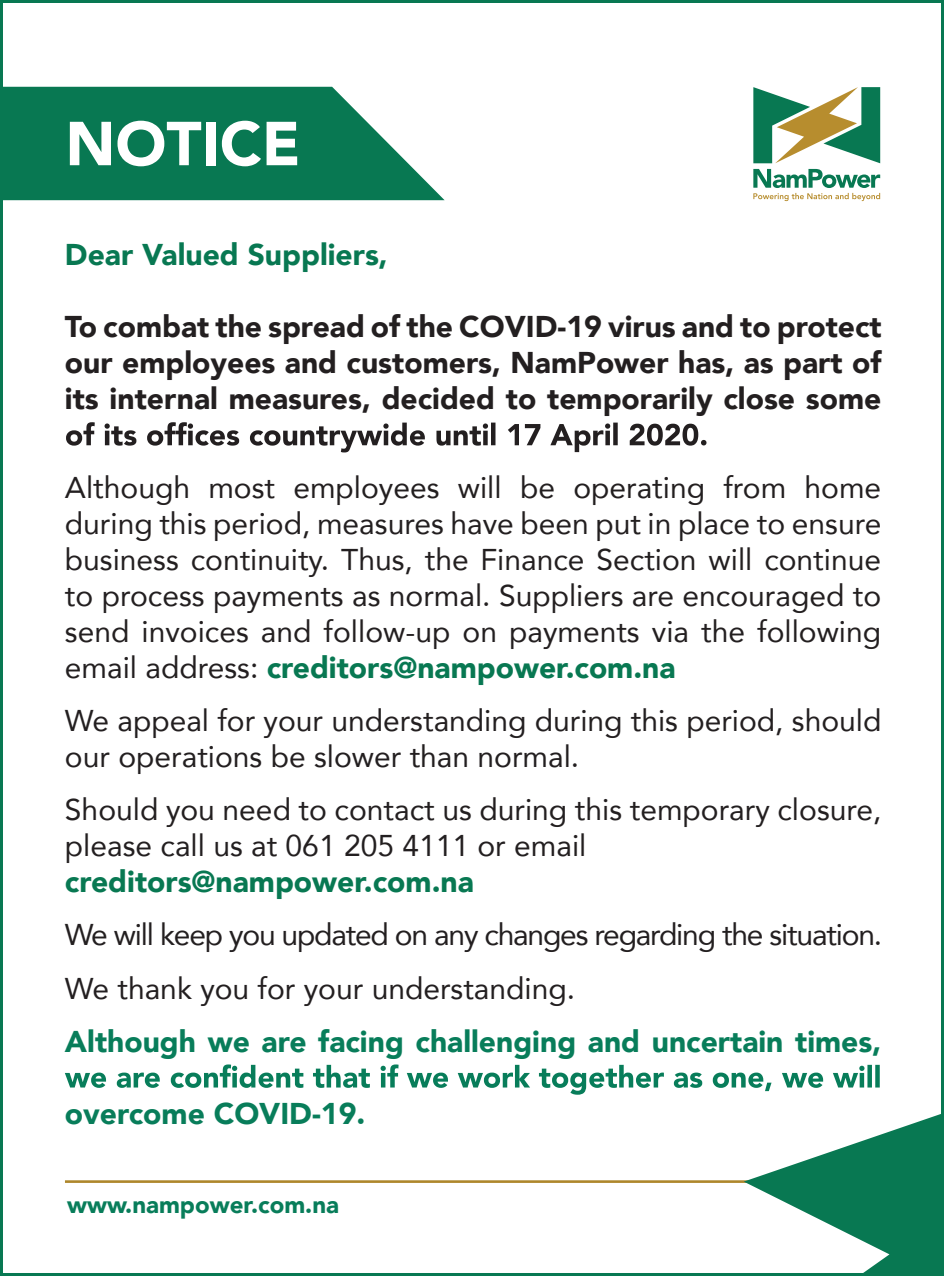
<style>
.page{position:relative;width:944px;height:1276px;background:#fff}
.page>*{position:absolute;margin:0;border:0;box-sizing:border-box;transform-origin:0 0}
.t1{font:900 61.2px "Avenir";color:#fff}
.t2{font:30px/36px "Avenir";color:#231f20}
.t3{font:900 30px/36px "Avenir";color:#231f20;text-align:justify}
.t4{font:30px/53.1px "Avenir";letter-spacing:-.04em;color:#231f20}
.t5{font:900 30px "Avenir";color:#087d5a}
.t6{font:900 30px "Avenir";color:#087852}
.t7{font:900 24px "Avenir";color:#087d5a}
.s1{font-weight:900;color:#087852}
</style>
<div class="page">
<svg style="left:753px;top:87px;width:127px;height:76px"></svg>
<svg style="left:753px;top:169px;width:127px;height:32px"></svg>
<svg style="left:66px;top:422px;width:640px;height:30px"></svg>
<svg style="left:65px;top:1064px;width:815px;height:30px"></svg>
<hr style="left:65px;top:1180px;width:779px;height:3px;background:#ae872c">
<svg style="left:744px;top:1113px;width:200px;height:163px"></svg>
<svg style="left:0;top:87px;width:445px;height:113px;background:#278968"></svg>
<h1 class="t1" style="left:65px;top:91px;width:236px">NOTICE</h1>
<p class="t6" style="left:65px;top:229px;width:324px">Dear Valued Suppliers,</p>
<p class="t3" style="left:65px;top:308px;width:818px">To combat the spread of the COVID-19 virus and to protect our employees and customers, NamPower has, as part of its internal measures, decided to temporarily close some</p>
<p class="t2" style="left:65px;top:469px;width:818px;text-align:justify">Although most employees will be operating from home during this period, measures have been put in place to ensure business continuity. Thus, the Finance Section will continue to process payments as normal. Suppliers are encouraged to send invoices and follow-up on payments via the following email address: <span class="s1">creditors@nampower.com.na</span></p>
<p class="t2" style="left:65px;top:702px;width:818px">We appeal for your understanding during this period, should our operations be slower than normal.</p>
<p class="t2" style="left:65px;top:791px;width:818px">Should you need to contact us during this temporary closure, please call us at 061 205 4111 or email</p>
<p class="t6" style="left:65px;top:856px;width:410px">creditors@nampower.com.na</p>
<p class="t4" style="left:65px;top:907px;width:819px">We will keep you updated on any changes regarding the situation.<br>We thank you for your understanding.</p>
<p class="t5" style="left:65px;top:1015px;width:818px">Although we are facing challenging and uncertain times,</p>
<p class="t5" style="left:65px;top:1087px;width:302px">overcome COVID-19.</p>
<p class="t7" style="left:67px;top:1184px;width:273px">www.nampower.com.na</p>
</div>
